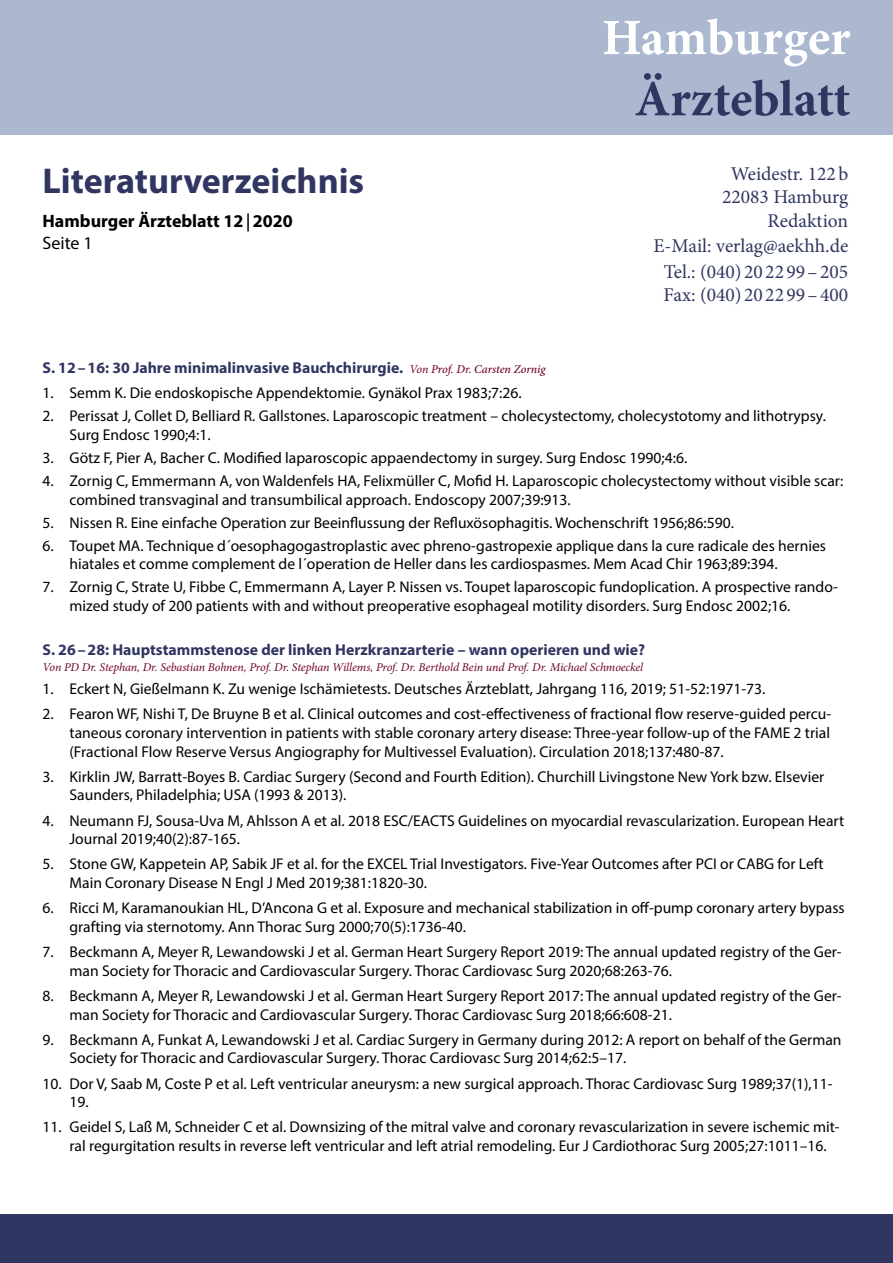
<style>
.page{position:relative;width:893px;height:1263px;background:#fff}
.page>*{position:absolute;margin:0;border:0;box-sizing:border-box;transform-origin:0 0}
.t1{font:700 51px "Minion Pro";letter-spacing:-.005em;color:#303661}
.t2{font:700 51px "Minion Pro";letter-spacing:-.005em;color:#fff}
.t3{font:700 36px "Myriad Pro";color:#303661}
.t4{font:19.5px/23.4px "Minion Pro";color:#303661;text-align:right}
.t5{font:700 18px/21.6px "Myriad Pro";color:#000}
.t6{font:700 15.75px "Myriad Pro";color:#303661}
.t7{font:15.6px/18.8px "Myriad Pro";color:#000}
.t8{font:italic 12px "Minion Pro";letter-spacing:-.005em;color:#6f002c}
.s1{font-family:"Minion Pro"}
.s2{font-weight:400}
.s3{font-family:"Minion Pro";font-weight:400;font-style:italic;font-size:12px;color:#6f002c}
.s4{font-family:"Minion Pro";font-weight:500;font-style:italic;font-size:12px;color:#6f002c}
</style>
<div class="page">
<div style="left:0;top:1214px;width:893px;height:49px;background:#303661"></div>
<div style="left:0;top:0;width:893px;height:135px;background:#acb7d0"></div>
<h2 class="t3" style="left:43px;top:157px;width:323px">Literaturverzeichnis</h2>
<p class="t5" style="left:43px;top:210px;width:252px">Hamburger Ärzteblatt 12<span class="s1">|</span>2020<br><span class="s2">Seite 1</span></p>
<h1 class="t2" style="left:602px;top:2px;width:250px">Hamburger</h1>
<h1 class="t1" style="left:634px;top:63px;width:217px">Ärzteblatt</h1>
<p class="t4" style="left:722px;top:162px;width:128px">Weidestr. 122b<br>22083 Hamburg<br>Redaktion</p>
<p class="t4" style="left:653px;top:233px;width:196px;line-height:25.5px;text-align:center">E-Mail: verlag@aekhh.de<br>Tel.: (040) 20 22 99–205</p>
<p class="t4" style="left:664px;top:283px;width:186px">Fax: (040) 20 22 99–400</p>
<p class="t6" style="left:43px;top:358px;width:504px">S. 12–16: 30 Jahre minimalinvasive Bauchchirurgie. <span class="s3">Von</span> <span class="s4">Prof. Dr. Carsten Zornig</span></p>
<p class="t7" style="left:43px;top:383px;width:481px">1. Semm K. Die endoskopische Appendektomie. Gynäkol Prax 1983;7:26.</p>
<p class="t7" style="left:70px;top:406px;width:758px;text-indent:-27px">2. Perissat J, Collet D, Belliard R. Gallstones. Laparoscopic treatment – cholecystectomy, cholecystotomy and lithotrypsy.<br>Surg Endosc 1990;4:1.</p>
<p class="t7" style="left:43px;top:448px;width:646px">3. Götz F, Pier A, Bacher C. Modified laparoscopic appaendectomy in surgey. Surg Endosc 1990;4:6.</p>
<p class="t7" style="left:70px;top:471px;width:775px;text-indent:-27px">4. Zornig C, Emmermann A, von Waldenfels HA, Felixmüller C, Mofid H. Laparoscopic cholecystectomy without visible scar: combined transvaginal and transumbilical approach. Endoscopy 2007;39:913.</p>
<p class="t7" style="left:43px;top:513px;width:693px">5. Nissen R. Eine einfache Operation zur Beeinflussung der Refluxösophagitis. Wochenschrift 1956;86:590.</p>
<p class="t7" style="left:70px;top:536px;width:758px;text-indent:-27px">6. Toupet MA. Technique d´oesophagogastroplastic avec phreno-gastropexie applique dans la cure radicale des hernies hiatales et comme complement de l´operation de Heller dans les cardiospasmes. Mem Acad Chir 1963;89:394.</p>
<p class="t7" style="left:70px;top:577px;width:770px;text-indent:-27px">7. Zornig C, Strate U, Fibbe C, Emmermann A, Layer P. Nissen vs. Toupet laparoscopic fundoplication. A prospective rando&shy;mized study of 200 patients with and without preoperative esophageal motility disorders. Surg Endosc 2002;16.</p>
<p class="t6" style="left:43px;top:640px;width:604px">S. 26–28: Hauptstammstenose der linken Herzkranzarterie – wann operieren und wie?</p>
<p class="t8" style="left:43px;top:659px;width:602px">Von PD Dr. Stephan, Dr. Sebastian Bohnen, Prof. Dr. Stephan Willems, Prof. Dr. Berthold Bein und Prof. Dr. Michael Schmoeckel</p>
<p class="t7" style="left:43px;top:679px;width:724px">1. Eckert N, Gießelmann K. Zu wenige Ischämietests. Deutsches Ärzteblatt, Jahrgang 116, 2019; 51-52:1971-73.</p>
<p class="t7" style="left:70px;top:704px;width:763px;text-align:justify;text-indent:-27px">2. Fearon WF, Nishi T, De Bruyne B et al. Clinical outcomes and cost-effectiveness of fractional flow reserve-guided percu&shy;taneous coronary intervention in patients with stable coronary artery disease: Three-year follow-up of the FAME 2 trial (Fractional Flow Reserve Versus Angiography for Multivessel Evaluation). Circulation 2018;137:480-87.</p>
<p class="t7" style="left:70px;top:767px;width:756px;text-indent:-27px">3. Kirklin JW, Barratt-Boyes B. Cardiac Surgery (Second and Fourth Edition). Churchill Livingstone New York bzw. Elsevier<br>Saunders, Philadelphia; USA (1993 &amp; 2013).</p>
<p class="t7" style="left:70px;top:811px;width:776px;text-indent:-27px">4. Neumann FJ, Sousa-Uva M, Ahlsson A et al. 2018 ESC/EACTS Guidelines on myocardial revascularization. European Heart<br>Journal 2019;40(2):87-165.</p>
<p class="t7" style="left:70px;top:854px;width:756px;text-indent:-27px">5. Stone GW, Kappetein AP, Sabik JF et al. for the EXCEL Trial Investigators. Five-Year Outcomes after PCI or CABG for Left<br>Main Coronary Disease N Engl J Med 2019;381:1820-30.</p>
<p class="t7" style="left:70px;top:898px;width:777px;text-indent:-27px">6. Ricci M, Karamanoukian HL, D’Ancona G et al. Exposure and mechanical stabilization in off-pump coronary artery bypass grafting via sternotomy. Ann Thorac Surg 2000;70(5):1736-40.</p>
<p class="t7" style="left:70px;top:942px;width:774px;text-indent:-27px">7. Beckmann A, Meyer R, Lewandowski J et al. German Heart Surgery Report 2019: The annual updated registry of the Ger&shy;man Society for Thoracic and Cardiovascular Surgery. Thorac Cardiovasc Surg 2020;68:263-76.</p>
<p class="t7" style="left:70px;top:986px;width:774px;text-indent:-27px">8. Beckmann A, Meyer R, Lewandowski J et al. German Heart Surgery Report 2017: The annual updated registry of the Ger&shy;man Society for Thoracic and Cardiovascular Surgery. Thorac Cardiovasc Surg 2018;66:608-21.</p>
<p class="t7" style="left:70px;top:1030px;width:773px;text-indent:-27px">9. Beckmann A, Funkat A, Lewandowski J et al. Cardiac Surgery in Germany during 2012: A report on behalf of the German<br>Society for Thoracic and Cardiovascular Surgery. Thorac Cardiovasc Surg 2014;62:5–17.</p>
<p class="t7" style="left:70px;top:1074px;width:765px;text-indent:-27px">10. Dor V, Saab M, Coste P et al. Left ventricular aneurysm: a new surgical approach. Thorac Cardiovasc Surg 1989;37(1),11-<br>19.</p>
<p class="t7" style="left:70px;top:1117px;width:771px;text-indent:-27px">11. Geidel S, Laß M, Schneider C et al. Downsizing of the mitral valve and coronary revascularization in severe ischemic mit&shy;ral regurgitation results in reverse left ventricular and left atrial remodeling. Eur J Cardiothorac Surg 2005;27:1011–16.</p>
</div>
